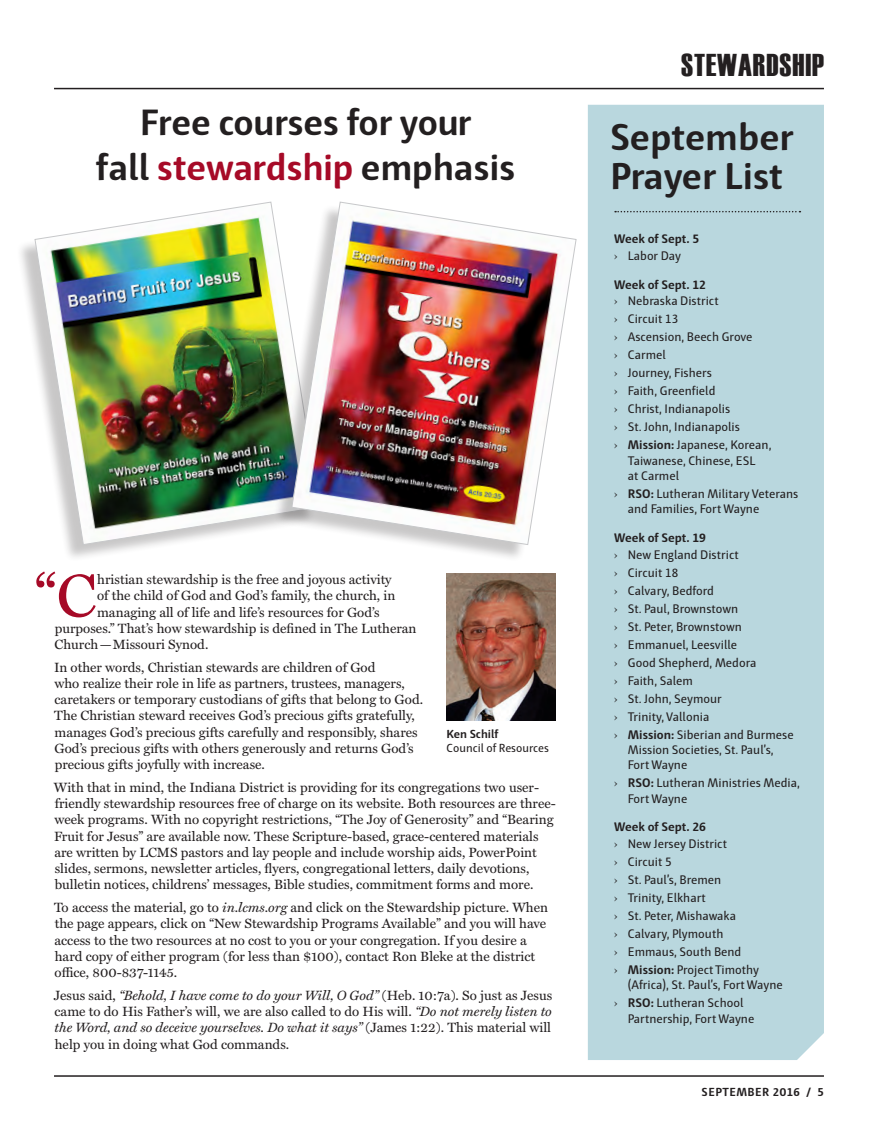
<style>
.page{position:relative;width:878px;height:1141px;background:#fff}
.page>*{position:absolute;margin:0;border:0;box-sizing:border-box;transform-origin:0 0}
.Body_Text{font:60.9px "Miller Text";color:#a60a27}
.Headline{font:700 38.4px/38.4px "Haptic";color:#231f20}
.Headline-2{font:700 37.5px/44.5px "Haptic";letter-spacing:-.005em;color:#231f20;text-align:center}
.Interior_Header_Bar{font:31.5px "Haettenschweiler";letter-spacing:.03em;color:#231f20}
.Body_Text-2{font:13.5px/16.2px "Miller Text";color:#231f20}
.t1{font:12.75px/15.3px "Haptic";color:#231f20}
.Anniversaries_Birthd{font:700 12.75px "Haptic";color:#231f20}
.Photo_Text{font:12px/13.5px "Haptic";color:#231f20}
.t2{font:700 12px "Haptic";letter-spacing:.04em;color:#231f20}
.s1{color:#a60a27}
.s2{font-style:italic}
.s3{font-weight:700}
.s4{font-family:"Century Std"}
</style>
<div class="page">
<hr style="left:54px;top:1075px;width:770px;height:2px;background:#231f20">
<hr style="left:54px;top:88px;width:770px;height:1px;background:#231f20">
<div style="left:588px;top:105px;width:236px;height:955px;background:#b9d7de"></div>
<svg style="left:615px;top:211px;width:185px;height:1px"></svg>
<img style="left:446px;top:574px;width:109px;height:147px">
<div style="left:16px;top:204px;width:300px;height:358px;background:#231f20;opacity:.25"></div>
<img style="left:35px;top:202px;width:238px;height:343px">
<div style="left:273px;top:204px;width:299px;height:358px;background:#231f20;opacity:.25"></div>
<img style="left:291px;top:202px;width:285px;height:343px">
<p class="Headline-2" style="left:96px;top:100px;width:421px">Free courses for your<br>fall <span class="s1">stewardship</span> emphasis</p>
<p class="Body_Text" style="left:35px;top:561px;width:63px">“C</p>
<p class="Body_Text-2" style="left:97px;top:572px;width:296px">hristian stewardship is the free and joyous activity</p>
<p class="Body_Text-2" style="left:97px;top:588px;width:300px">of the child of God and God’s family, the church, in</p>
<p class="Body_Text-2" style="left:97px;top:604px;width:284px">managing all of life and life’s resources for God’s</p>
<p class="Body_Text-2" style="left:55px;top:620px;width:363px">purposes.” That’s how stewardship is defined in The Lutheran</p>
<p class="Body_Text-2" style="left:54px;top:636px;width:155px">Church—Missouri Synod.</p>
<p class="Body_Text-2" style="left:54px;top:659px;width:370px">In other words, Christian stewards are children of God<br>who realize their role in life as partners, trustees, managers, caretakers or temporary custodians of gifts that belong to God.<br>The Christian steward receives God’s precious gifts gratefully, manages God’s precious gifts carefully and responsibly, shares God’s precious gifts with others generously and returns God’s precious gifts joyfully with increase.</p>
<p class="Body_Text-2" style="left:54px;top:780px;width:503px">With that in mind, the Indiana District is providing for its congregations two user&shy;friendly stewardship resources free of charge on its website. Both resources are three&shy;week programs. With no copyright restrictions, “The Joy of Generosity” and “Bearing Fruit for Jesus” are available now. These Scripture-based, grace-centered materials are written by LCMS pastors and lay people and include worship aids, PowerPoint slides, sermons, newsletter articles, flyers, congregational letters, daily devotions, bulletin notices, childrens’ messages, Bible studies, commitment forms and more.</p>
<p class="Body_Text-2" style="left:54px;top:900px;width:495px">To access the material, go to <span class="s2">in.lcms.org</span> and click on the Stewardship picture. When the page appears, click on “New Stewardship Programs Available” and you will have access to the two resources at no cost to you or your congregation. If you desire a hard copy of either program (for less than $100), contact Ron Bleke at the district office, 800-837-1145.</p>
<p class="Body_Text-2" style="left:54px;top:987px;width:500px;text-align:justify">Jesus said, <span class="s2">“Behold, I have come to do your Will, O God”</span> (Heb. 10:7a). So just as Jesus came to do His Father’s will, we are also called to do His will. <span class="s2">“Do not merely listen to the Word, and so deceive yourselves. Do what it says”</span> (James 1:22). This material will help you in doing what God commands.</p>
<p class="Photo_Text" style="left:446px;top:727px;width:104px"><span class="s3">Ken Schilf<br></span>Council of Resources</p>
<p class="Interior_Header_Bar" style="left:681px;top:47px;width:144px">STEWARDSHIP</p>
<p class="Headline" style="left:610px;top:118px;width:185px">September<br>Prayer List</p>
<p class="Anniversaries_Birthd" style="left:614px;top:231px;width:86px">Week of Sept. 5</p>
<p class="t1" style="left:614px;top:248px;width:68px"><span class="s4">›</span> Labor Day</p>
<p class="Anniversaries_Birthd" style="left:614px;top:277px;width:93px">Week of Sept. 12</p>
<p class="t1" style="left:614px;top:293px;width:106px"><span class="s4">›</span> Nebraska District</p>
<p class="t1" style="left:614px;top:311px;width:65px"><span class="s4">›</span> Circuit 13</p>
<p class="t1" style="left:614px;top:329px;width:140px"><span class="s4">›</span> Ascension, Beech Grove</p>
<p class="t1" style="left:614px;top:347px;width:53px"><span class="s4">›</span> Carmel</p>
<p class="t1" style="left:614px;top:365px;width:99px"><span class="s4">›</span> Journey, Fishers</p>
<p class="t1" style="left:614px;top:383px;width:103px"><span class="s4">›</span> Faith, Greenfield</p>
<p class="t1" style="left:614px;top:401px;width:117px"><span class="s4">›</span> Christ, Indianapolis</p>
<p class="t1" style="left:614px;top:419px;width:127px"><span class="s4">›</span> St. John, Indianapolis</p>
<p class="t1" style="left:627px;top:437px;width:145px;text-indent:-14px"><span class="s4">›</span> <span class="s3">Mission:</span> Japanese, Korean,<br>Taiwanese, Chinese, ESL<br>at Carmel</p>
<p class="t1" style="left:627px;top:486px;width:172px;text-indent:-14px"><span class="s4">›</span> <span class="s3">RSO:</span> Lutheran Military Veterans and Families, Fort Wayne</p>
<p class="Anniversaries_Birthd" style="left:614px;top:530px;width:93px">Week of Sept. 19</p>
<p class="t1" style="left:614px;top:547px;width:126px"><span class="s4">›</span> New England District</p>
<p class="t1" style="left:614px;top:565px;width:65px"><span class="s4">›</span> Circuit 18</p>
<p class="t1" style="left:614px;top:583px;width:101px"><span class="s4">›</span> Calvary, Bedford</p>
<p class="t1" style="left:614px;top:601px;width:125px"><span class="s4">›</span> St. Paul, Brownstown</p>
<p class="t1" style="left:614px;top:619px;width:129px"><span class="s4">›</span> St. Peter, Brownstown</p>
<p class="t1" style="left:614px;top:637px;width:124px"><span class="s4">›</span> Emmanuel, Leesville</p>
<p class="t1" style="left:614px;top:655px;width:143px"><span class="s4">›</span> Good Shepherd, Medora</p>
<p class="t1" style="left:614px;top:673px;width:80px"><span class="s4">›</span> Faith, Salem</p>
<p class="t1" style="left:614px;top:691px;width:109px"><span class="s4">›</span> St. John, Seymour</p>
<p class="t1" style="left:614px;top:709px;width:96px"><span class="s4">›</span> Trinity, Vallonia</p>
<p class="t1" style="left:627px;top:727px;width:167px;text-indent:-14px"><span class="s4">›</span> <span class="s3">Mission:</span> Siberian and Burmese<br>Mission Societies, St. Paul’s,<br>Fort Wayne</p>
<p class="t1" style="left:627px;top:775px;width:174px;text-indent:-14px"><span class="s4">›</span> <span class="s3">RSO:</span> Lutheran Ministries Media,<br>Fort Wayne</p>
<p class="Anniversaries_Birthd" style="left:614px;top:819px;width:93px">Week of Sept. 26</p>
<p class="t1" style="left:614px;top:836px;width:114px"><span class="s4">›</span> New Jersey District</p>
<p class="t1" style="left:614px;top:854px;width:59px"><span class="s4">›</span> Circuit 5</p>
<p class="t1" style="left:614px;top:872px;width:108px"><span class="s4">›</span> St. Paul’s, Bremen</p>
<p class="t1" style="left:614px;top:890px;width:93px"><span class="s4">›</span> Trinity, Elkhart</p>
<p class="t1" style="left:614px;top:908px;width:123px"><span class="s4">›</span> St. Peter, Mishawaka</p>
<p class="t1" style="left:614px;top:926px;width:111px"><span class="s4">›</span> Calvary, Plymouth</p>
<p class="t1" style="left:614px;top:944px;width:129px"><span class="s4">›</span> Emmaus, South Bend</p>
<p class="t1" style="left:627px;top:962px;width:156px;text-indent:-14px"><span class="s4">›</span> <span class="s3">Mission:</span> Project Timothy (Africa), St. Paul’s, Fort Wayne</p>
<p class="t1" style="left:627px;top:995px;width:128px;text-indent:-14px"><span class="s4">›</span> <span class="s3">RSO:</span> Lutheran School<br>Partnership, Fort Wayne</p>
<p class="t2" style="left:701px;top:1084px;width:124px">SEPTEMBER 2016 / 5</p>
</div>
